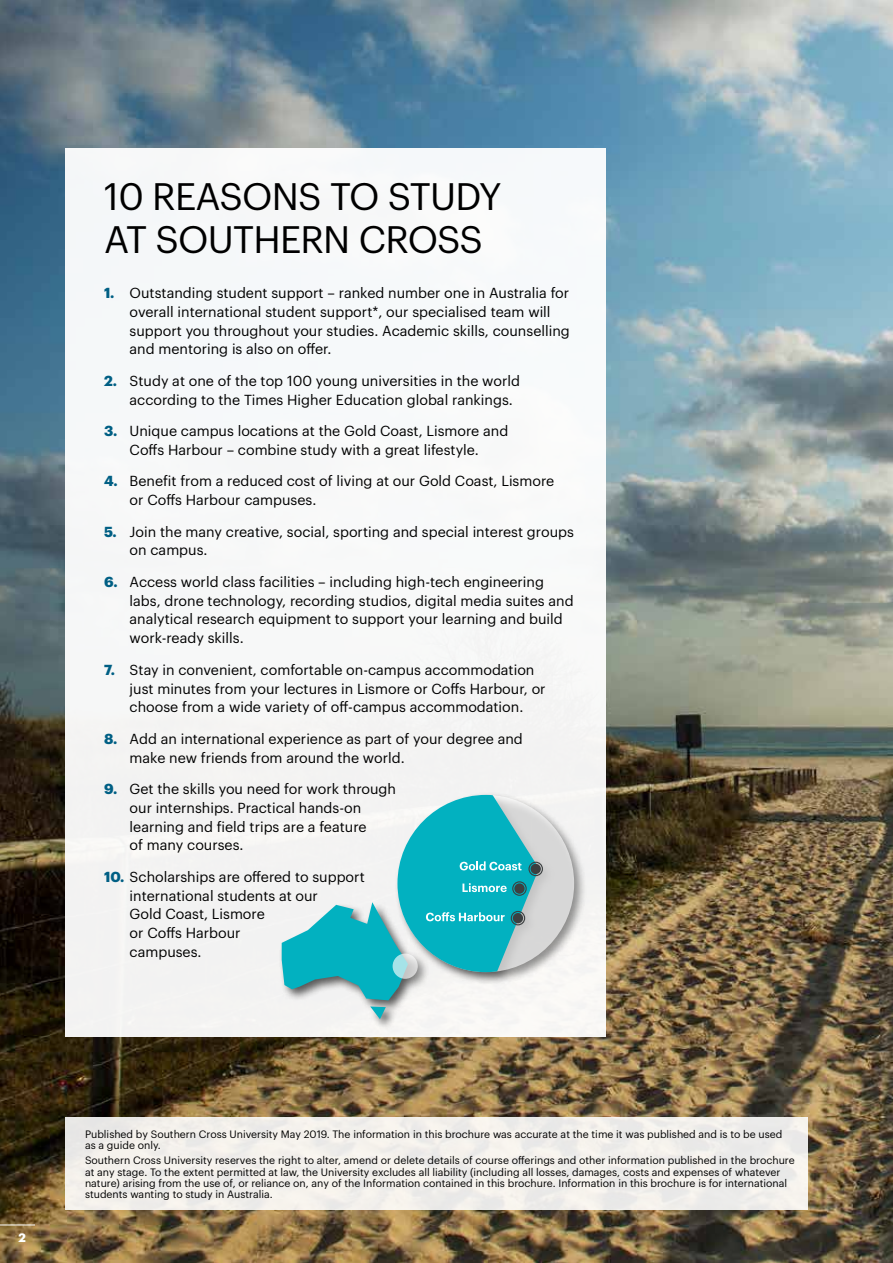
<style>
.page{position:relative;width:893px;height:1263px;background:#fff}
.page>*{position:absolute;margin:0;border:0;box-sizing:border-box;transform-origin:0 0}
.t1{font:37.5px/43.5px "Graphik";letter-spacing:-.02em;color:#000}
.t2{font:14.25px/18.8px "Graphik";color:#000}
.t3{font:700 12px "Graphik";color:#fff}
.t4{font:10.5px/11.2px "Graphik";color:#000}
.s1{font-weight:700;color:#005f84}
</style>
<div class="page">
<img style="left:0;top:0;width:893px;height:1263px">
<div style="left:65px;top:148px;width:540px;height:888px;background:#f6f8f8"></div>
<div style="left:279px;top:792px;width:308px;height:239px;background:#252525;opacity:.75"></div>
<div style="left:397px;top:795px;width:177px;height:177px;background:#d7d7d7;border-radius:50%"></div>
<svg style="left:370px;top:1006px;width:16px;height:13px"></svg>
<svg style="left:282px;top:795px;width:257px;height:205px"></svg>
<div style="left:514px;top:883px;width:11px;height:11px;background:#3c4041;border-radius:50%"></div>
<div style="left:512px;top:881px;width:15px;height:15px;border:1px solid #3c4041;border-radius:50%"></div>
<div style="left:531px;top:864px;width:10px;height:10px;background:#3c4041;border-radius:50%"></div>
<div style="left:528px;top:862px;width:15px;height:14px;border:1px solid #3c4041;border-radius:50%"></div>
<svg style="left:393px;top:953px;width:25px;height:26px"></svg>
<div style="left:65px;top:1117px;width:743px;height:92px;background:#f2efeb"></div>
<hr style="left:0;top:1224px;width:35px;height:1px;background:#fff">
<h1 class="t1" style="left:104px;top:171px;width:399px">10 REASONS TO STUDY<br>AT SOUTHERN CROSS</h1>
<p class="t2" style="left:130px;top:282px;width:442px;text-indent:-25px"><span class="s1">1.</span> Outstanding student support – ranked number one in Australia for overall international student support*, our specialised team will support you throughout your studies. Academic skills, counselling and mentoring is also on offer.</p>
<p class="t2" style="left:130px;top:370px;width:392px;text-indent:-25px"><span class="s1">2.</span> Study at one of the top 100 young universities in the world according to the Times Higher Education global rankings.</p>
<p class="t2" style="left:104px;top:420px;width:406px;text-align:center"><span class="s1">3.</span> Unique campus locations at the Gold Coast, Lismore and<br>Coffs Harbour – combine study with a great lifestyle.</p>
<p class="t2" style="left:130px;top:471px;width:426px;text-indent:-25px"><span class="s1">4.</span> Benefit from a reduced cost of living at our Gold Coast, Lismore or Coffs Harbour campuses.</p>
<p class="t2" style="left:130px;top:521px;width:446px;text-indent:-25px"><span class="s1">5.</span> Join the many creative, social, sporting and special interest groups on campus.</p>
<p class="t2" style="left:130px;top:571px;width:445px;text-indent:-25px"><span class="s1">6.</span> Access world class facilities – including high-tech engineering labs, drone technology, recording studios, digital media suites and analytical research equipment to support your learning and build work-ready skills.</p>
<p class="t2" style="left:130px;top:659px;width:418px;text-indent:-25px"><span class="s1">7.</span> Stay in convenient, comfortable on-campus accommodation just minutes from your lectures in Lismore or Coffs Harbour, or choose from a wide variety of off-campus accommodation.</p>
<p class="t2" style="left:130px;top:728px;width:395px;text-indent:-25px"><span class="s1">8.</span> Add an international experience as part of your degree and make new friends from around the world.</p>
<p class="t2" style="left:130px;top:778px;width:268px;text-indent:-25px"><span class="s1">9.</span> Get the skills you need for work through our internships. Practical hands-on learning and field trips are a feature<br>of many courses.</p>
<p class="t2" style="left:130px;top:866px;width:237px;text-indent:-25px"><span class="s1">10.</span> Scholarships are offered to support international students at our<br>Gold Coast, Lismore<br>or Coffs Harbour<br>campuses.</p>
<p class="t3" style="left:19px;top:1228px;width:9px">2</p>
<p class="t4" style="left:85px;top:1127px;width:699px">Published by Southern Cross University May 2019. The information in this brochure was accurate at the time it was published and is to be used as a guide only.</p>
<p class="t4" style="left:85px;top:1154px;width:711px">Southern Cross University reserves the right to alter, amend or delete details of course offerings and other information published in the brochure at any stage. To the extent permitted at law, the University excludes all liability (including all losses, damages, costs and expenses of whatever nature) arising from the use of, or reliance on, any of the Information contained in this brochure. Information in this brochure is for international students wanting to study in Australia.</p>
</div>
